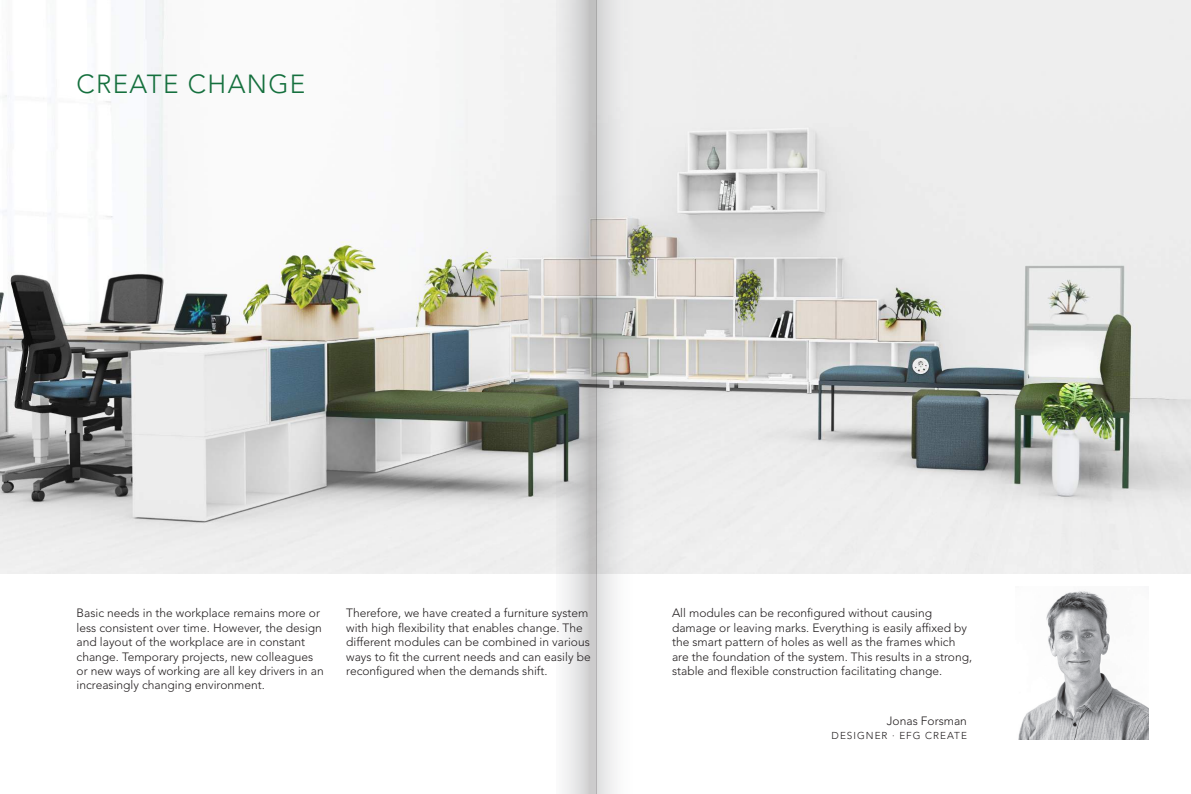
<style>
.page{position:relative;width:1191px;height:794px;background:#fff}
.page>*{position:absolute;margin:0;border:0;box-sizing:border-box;transform-origin:0 0}
.t1{font:300 26px "Avenir LT Std";letter-spacing:.05em;color:#15703e}
.t2{font:300 12px/14.4px "Avenir LT Std";color:#231f20}
.t3{font:300 10px "Avenir LT Std";letter-spacing:.1em;color:#231f20}
</style>
<div class="page">
<img style="left:0;top:0;width:1191px;height:573px">
<img style="left:1018px;top:590px;width:130px;height:150px">
<svg style="left:556px;top:0;width:41px;height:794px;background:#ccc"></svg>
<svg style="left:597px;top:0;width:40px;height:794px"></svg>
<h1 class="t1" style="left:77px;top:69px;width:230px">CREATE CHANGE</h1>
<p class="t2" style="left:77px;top:606px;width:249px">Basic needs in the workplace remains more or less consistent over time. However, the design and layout of the workplace are in constant change. Temporary projects, new colleagues or new ways of working are all key drivers in an increasingly changing environment.</p>
<p class="t2" style="left:346px;top:606px;width:246px">Therefore, we have created a furniture system with high flexibility that enables change. The different modules can be combined in various ways to fit the current needs and can easily be reconfigured when the demands shift.</p>
<p class="t2" style="left:672px;top:606px;width:301px">All modules can be reconfigured without causing damage or leaving marks. Everything is easily affixed by the smart pattern of holes as well as the frames which are the foundation of the system. This results in a strong, stable and flexible construction facilitating change.</p>
<p class="t2" style="left:887px;top:714px;width:82px">Jonas Forsman</p>
<p class="t3" style="left:831px;top:730px;width:137px">DESIGNER · EFG CREATE</p>
</div>
